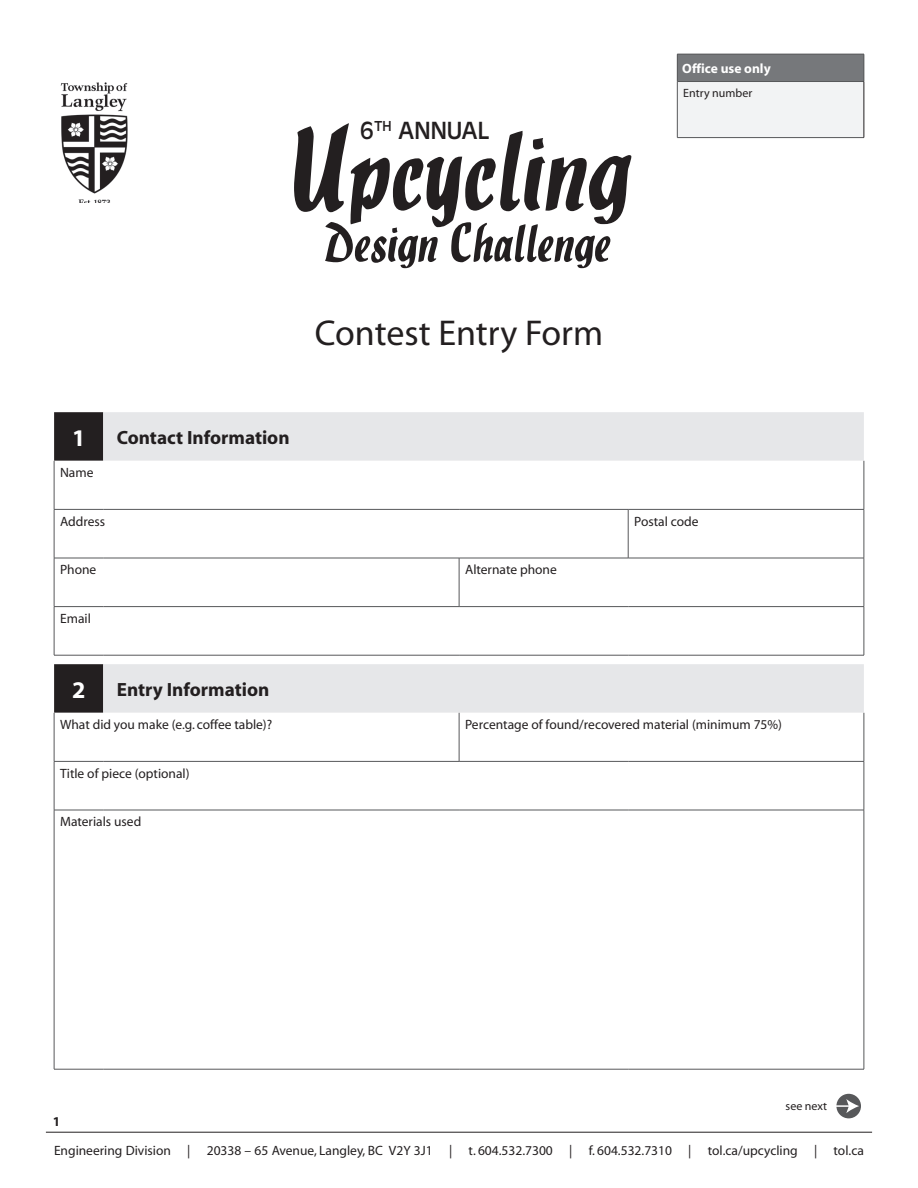
<style>
.page{position:relative;width:918px;height:1188px;background:#fff}
.page>*{position:absolute;margin:0;border:0;box-sizing:border-box;transform-origin:0 0}
.t1{font:36px "Myriad";color:#231f20}
.t2{font:25.8px "Antique Oli T";color:#231f20}
.t3{font:700 24px "Myriad";color:#fff}
.t4{font:700 19.2px "Myriad";color:#231f20}
.t5{font:13.5px "Myriad";color:#231f20}
.t6{font:700 13.5px "Myriad";color:#fff}
.t7{font:700 13.5px "Myriad Pro";color:#231f20}
.t8{font:12px "Myriad Pro";color:#231f20}
.t9{font:12px "Myriad";color:#231f20}
</style>
<div class="page">
<hr style="left:46px;top:1132px;width:826px;height:1px;background:#231f20">
<img style="left:60px;top:82px;width:68px;height:121px">
<div style="left:54px;top:412px;width:49px;height:49px;background:#231f20"></div>
<div style="left:103px;top:412px;width:761px;height:49px;background:#e6e7e9"></div>
<svg style="left:54px;top:461px;width:810px;height:608px"></svg>
<hr style="left:459px;top:558px;width:1px;height:48px;background:#57585a">
<hr style="left:54px;top:606px;width:49px;height:1px;background:#57585a">
<hr style="left:103px;top:606px;width:356px;height:1px;background:#57585a">
<hr style="left:459px;top:606px;width:169px;height:1px;background:#57585a">
<hr style="left:628px;top:606px;width:236px;height:1px;background:#57585a">
<hr style="left:54px;top:461px;width:1px;height:48px;background:#57585a">
<hr style="left:864px;top:461px;width:1px;height:48px;background:#57585a">
<hr style="left:54px;top:558px;width:1px;height:48px;background:#57585a">
<hr style="left:864px;top:558px;width:1px;height:48px;background:#57585a">
<hr style="left:54px;top:607px;width:1px;height:48px;background:#57585a">
<hr style="left:864px;top:607px;width:1px;height:48px;background:#57585a">
<hr style="left:54px;top:655px;width:49px;height:1px;background:#57585a">
<hr style="left:103px;top:655px;width:356px;height:1px;background:#57585a">
<hr style="left:459px;top:655px;width:169px;height:1px;background:#57585a">
<hr style="left:628px;top:655px;width:236px;height:1px;background:#57585a">
<hr style="left:54px;top:1069px;width:49px;height:1px;background:#57585a">
<hr style="left:103px;top:1069px;width:356px;height:1px;background:#57585a">
<hr style="left:459px;top:1069px;width:169px;height:1px;background:#57585a">
<hr style="left:628px;top:1069px;width:236px;height:1px;background:#57585a">
<hr style="left:628px;top:509px;width:236px;height:1px;background:#57585a">
<hr style="left:864px;top:510px;width:1px;height:48px;background:#57585a">
<hr style="left:628px;top:558px;width:236px;height:1px;background:#57585a">
<hr style="left:54px;top:509px;width:49px;height:1px;background:#57585a">
<hr style="left:54px;top:510px;width:1px;height:48px;background:#57585a">
<hr style="left:103px;top:509px;width:356px;height:1px;background:#57585a">
<hr style="left:459px;top:509px;width:169px;height:1px;background:#57585a">
<hr style="left:628px;top:510px;width:1px;height:48px;background:#57585a">
<hr style="left:54px;top:558px;width:49px;height:1px;background:#57585a">
<hr style="left:103px;top:558px;width:356px;height:1px;background:#57585a">
<hr style="left:459px;top:558px;width:169px;height:1px;background:#57585a">
<hr style="left:54px;top:713px;width:1px;height:48px;background:#57585a">
<hr style="left:459px;top:713px;width:1px;height:48px;background:#57585a">
<hr style="left:864px;top:713px;width:1px;height:48px;background:#57585a">
<hr style="left:54px;top:810px;width:1px;height:259px;background:#57585a">
<hr style="left:864px;top:810px;width:1px;height:259px;background:#57585a">
<hr style="left:54px;top:761px;width:49px;height:1px;background:#57585a">
<hr style="left:54px;top:762px;width:1px;height:48px;background:#57585a">
<hr style="left:103px;top:761px;width:356px;height:1px;background:#57585a">
<hr style="left:459px;top:761px;width:169px;height:1px;background:#57585a">
<hr style="left:628px;top:761px;width:236px;height:1px;background:#57585a">
<hr style="left:864px;top:762px;width:1px;height:48px;background:#57585a">
<hr style="left:54px;top:810px;width:49px;height:1px;background:#57585a">
<hr style="left:103px;top:810px;width:356px;height:1px;background:#57585a">
<hr style="left:459px;top:810px;width:169px;height:1px;background:#57585a">
<hr style="left:628px;top:810px;width:236px;height:1px;background:#57585a">
<div style="left:836px;top:1094px;width:25px;height:24px;background:#57585a;border-radius:50%"></div>
<svg style="left:836px;top:1099px;width:23px;height:14px"></svg>
<svg style="left:294px;top:123px;width:337px;height:145px"></svg>
<div style="left:677px;top:54px;width:187px;height:28px;background:#76787b"></div>
<div style="left:677px;top:82px;width:187px;height:56px;background:#f2f3f4"></div>
<hr style="left:677px;top:81px;width:187px;height:1px;background:#57585a">
<hr style="left:677px;top:54px;width:187px;height:1px;background:#57585a">
<svg style="left:677px;top:55px;width:1px;height:26px"></svg>
<svg style="left:864px;top:54px;width:1px;height:27px"></svg>
<hr style="left:677px;top:82px;width:1px;height:55px;background:#57585a">
<hr style="left:677px;top:137px;width:187px;height:1px;background:#57585a">
<hr style="left:864px;top:82px;width:1px;height:55px;background:#231f20">
<h2 class="t2" style="left:360px;top:117px;width:131px">6<sup>TH</sup> ANNUAL</h2>
<h1 class="t1" style="left:315px;top:315px;width:290px">Contest Entry Form</h1>
<p class="t6" style="left:682px;top:61px;width:90px">Office use only</p>
<p class="t8" style="left:683px;top:85px;width:70px">Entry number</p>
<h3 class="t3" style="left:72px;top:425px;width:15px">1</h3>
<h3 class="t4" style="left:117px;top:427px;width:174px">Contact Information</h3>
<p class="t5" style="left:60px;top:466px;width:35px">Name</p>
<p class="t5" style="left:60px;top:514px;width:47px">Address</p>
<p class="t5" style="left:634px;top:514px;width:66px">Postal code</p>
<p class="t5" style="left:60px;top:563px;width:38px">Phone</p>
<p class="t5" style="left:465px;top:563px;width:93px">Alternate phone</p>
<p class="t5" style="left:60px;top:612px;width:32px">Email</p>
<h3 class="t3" style="left:72px;top:677px;width:15px">2</h3>
<h3 class="t4" style="left:117px;top:679px;width:154px">Entry Information</h3>
<p class="t5" style="left:60px;top:718px;width:214px">What did you make (e.g. coffee table)?</p>
<p class="t5" style="left:465px;top:718px;width:318px">Percentage of found/recovered material (minimum 75%)</p>
<p class="t5" style="left:60px;top:766px;width:131px">Title of piece (optional)</p>
<p class="t5" style="left:60px;top:815px;width:83px">Materials used</p>
<p class="t7" style="left:53px;top:1113px;width:9px">1</p>
<p class="t9" style="left:786px;top:1100px;width:43px">see next</p>
<p class="t5" style="left:54px;top:1143px;width:811px">Engineering Division | 20338 – 65 Avenue, Langley, BC V2Y 3J1 | t. 604.532.7300 | f. 604.532.7310 | tol.ca/upcycling | tol.ca</p>
</div>
